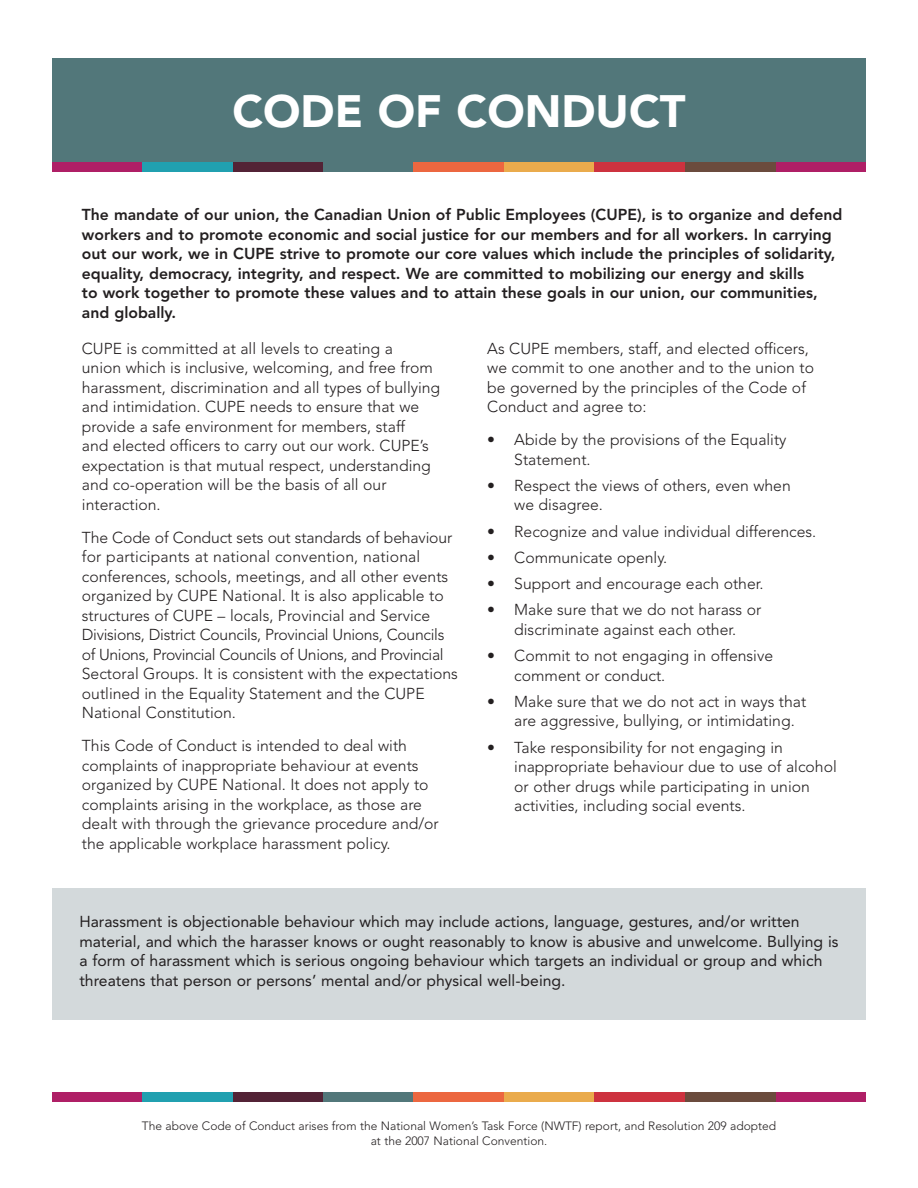
<style>
.page{position:relative;width:918px;height:1188px;background:#fff}
.page>*{position:absolute;margin:0;border:0;box-sizing:border-box;transform-origin:0 0}
.t1{font:900 45px "Avenir";color:#fff}
.t2{font:300 15.75px/19.5px "Avenir LT Std";color:#231f20}
.t3{font:800 15.75px/19.5px "Avenir LT Std";color:#231f20}
.t4{font:15.75px/19.5px "Avenir LT Std";color:#231f20}
.t5{font:300 12px/15px "Avenir LT Std";color:#231f20;text-align:center}
</style>
<div class="page">
<div style="left:52px;top:888px;width:814px;height:132px;background:#d3d9db"></div>
<div style="left:52px;top:58px;width:814px;height:114px;background:#52777a"></div>
<div style="left:52px;top:162px;width:91px;height:10px;background:#af1f66"></div>
<div style="left:775px;top:162px;width:91px;height:10px;background:#af1f66"></div>
<div style="left:143px;top:162px;width:90px;height:10px;background:#21a0b0"></div>
<div style="left:233px;top:162px;width:90px;height:10px;background:#532336"></div>
<div style="left:414px;top:162px;width:90px;height:10px;background:#ec6740"></div>
<div style="left:504px;top:162px;width:91px;height:10px;background:#eaab4c"></div>
<div style="left:595px;top:162px;width:90px;height:10px;background:#cd323f"></div>
<div style="left:685px;top:162px;width:90px;height:10px;background:#6b4b3d"></div>
<div style="left:52px;top:1092px;width:91px;height:10px;background:#af1f66"></div>
<div style="left:775px;top:1092px;width:91px;height:10px;background:#af1f66"></div>
<div style="left:143px;top:1092px;width:90px;height:10px;background:#21a0b0"></div>
<div style="left:233px;top:1092px;width:90px;height:10px;background:#532336"></div>
<div style="left:323px;top:1092px;width:91px;height:10px;background:#52777a"></div>
<div style="left:414px;top:1092px;width:90px;height:10px;background:#ec6740"></div>
<div style="left:504px;top:1092px;width:91px;height:10px;background:#eaab4c"></div>
<div style="left:595px;top:1092px;width:90px;height:10px;background:#cd323f"></div>
<div style="left:685px;top:1092px;width:90px;height:10px;background:#6b4b3d"></div>
<p class="t1" style="left:232px;top:84px;width:455px">CODE OF CONDUCT</p>
<p class="t3" style="left:82px;top:205px;width:762px">The mandate of our union, the Canadian Union of Public Employees (CUPE), is to organize and defend workers and to promote economic and social justice for our members and for all workers. In carrying out our work, we in CUPE strive to promote our core values which include the principles of solidarity, equality, democracy, integrity, and respect. We are committed to mobilizing our energy and skills<br>to work together to promote these values and to attain these goals in our union, our communities, and globally.</p>
<p class="t2" style="left:82px;top:339px;width:360px">CUPE is committed at all levels to creating a<br>union which is inclusive, welcoming, and free from harassment, discrimination and all types of bullying and intimidation. CUPE needs to ensure that we provide a safe environment for members, staff<br>and elected officers to carry out our work. CUPE’s expectation is that mutual respect, understanding and co-operation will be the basis of all our interaction.</p>
<p class="t2" style="left:82px;top:528px;width:378px">The Code of Conduct sets out standards of behaviour for participants at national convention, national conferences, schools, meetings, and all other events organized by CUPE National. It is also applicable to structures of CUPE – locals, Provincial and Service Divisions, District Councils, Provincial Unions, Councils of Unions, Provincial Councils of Unions, and Provincial Sectoral Groups. It is consistent with the expectations outlined in the Equality Statement and the CUPE National Constitution.</p>
<p class="t2" style="left:82px;top:736px;width:359px">This Code of Conduct is intended to deal with complaints of inappropriate behaviour at events organized by CUPE National. It does not apply to complaints arising in the workplace, as those are dealt with through the grievance procedure and/or the applicable workplace harassment policy.</p>
<p class="t2" style="left:487px;top:339px;width:328px">As CUPE members, staff, and elected officers, we commit to one another and to the union to be governed by the principles of the Code of Conduct and agree to:</p>
<p class="t2" style="left:514px;top:430px;width:274px;text-indent:-27px">• Abide by the provisions of the Equality<br>Statement.</p>
<p class="t2" style="left:514px;top:476px;width:278px;text-indent:-27px">• Respect the views of others, even when we disagree.</p>
<p class="t2" style="left:487px;top:522px;width:331px">• Recognize and value individual differences.</p>
<p class="t2" style="left:487px;top:548px;width:182px">• Communicate openly.</p>
<p class="t2" style="left:487px;top:574px;width:278px">• Support and encourage each other.</p>
<p class="t2" style="left:487px;top:600px;width:276px;text-align:center">• Make sure that we do not harass or discriminate against each other.</p>
<p class="t2" style="left:514px;top:646px;width:260px;text-indent:-27px">• Commit to not engaging in offensive comment or conduct.</p>
<p class="t2" style="left:514px;top:692px;width:294px;text-indent:-27px">• Make sure that we do not act in ways that are aggressive, bullying, or intimidating.</p>
<p class="t2" style="left:514px;top:738px;width:324px;text-indent:-27px">• Take responsibility for not engaging in inappropriate behaviour due to use of alcohol or other drugs while participating in union activities, including social events.</p>
<p class="t4" style="left:79px;top:912px;width:761px">Harassment is objectionable behaviour which may include actions, language, gestures, and/or written material, and which the harasser knows or ought reasonably to know is abusive and unwelcome. Bullying is a form of harassment which is serious ongoing behaviour which targets an individual or group and which threatens that person or persons’ mental and/or physical well-being.</p>
<p class="t5" style="left:142px;top:1118px;width:636px">The above Code of Conduct arises from the National Women’s Task Force (NWTF) report, and Resolution 209 adopted at the 2007 National Convention.</p>
</div>
